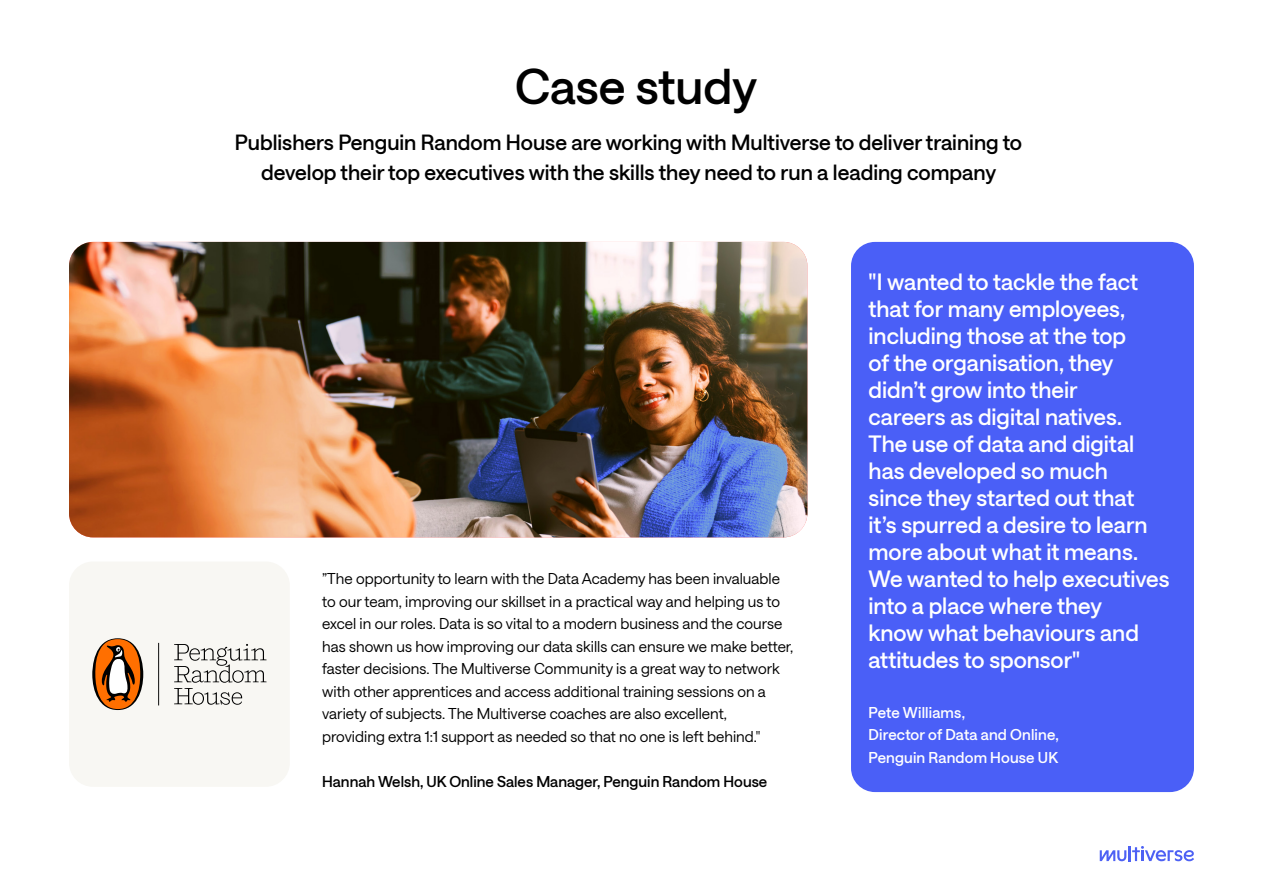
<style>
.page{position:relative;width:1263px;height:893px;background:#fff}
.page>*{position:absolute;margin:0;border:0;box-sizing:border-box;transform-origin:0 0}
.t1{font:500 48px "Saans";color:#000}
.t2{font:500 22.5px/27px "Saans";color:#fff}
.t3{font:500 21px/30px "Saans";color:#000;text-align:center}
.t4{font:15px/22.5px "Saans";color:#000}
.t5{font:500 15px/22.5px "Saans";letter-spacing:.01em;color:#fff}
.t6{font:500 15px "Saans";color:#000}
</style>
<div class="page">
<svg style="left:1100px;top:846px;width:94px;height:15px"></svg>
<div style="left:851px;top:242px;width:343px;height:550px;background:#4a5ff7;border-radius:24px"></div>
<img style="left:69px;top:242px;width:738px;height:295px">
<div style="left:69px;top:561px;width:221px;height:226px;background:#f8f7f3;border-radius:24px"></div>
<div style="left:92px;top:638px;width:51px;height:72px;background:#000;border-radius:50%"></div>
<svg style="left:94px;top:639px;width:47px;height:70px"></svg>
<svg style="left:174px;top:644px;width:93px;height:61px"></svg>
<svg style="left:158px;top:643px;width:1px;height:62px"></svg>
<p class="t1" style="left:515px;top:51px;width:244px">Case study</p>
<p class="t3" style="left:235px;top:126px;width:789px">Publishers Penguin Random House are working with Multiverse to deliver training to develop their top executives with the skills they need to run a leading company</p>
<p class="t4" style="left:322px;top:566px;width:473px">”The opportunity to learn with the Data Academy has been invaluable to our team, improving our skillset in a practical way and helping us to excel in our roles. Data is so vital to a modern business and the course has shown us how improving our data skills can ensure we make better, faster decisions. The Multiverse Community is a great way to network with other apprentices and access additional training sessions on a variety of subjects. The Multiverse coaches are also excellent,<br>providing extra 1:1 support as needed so that no one is left behind."</p>
<p class="t6" style="left:322px;top:770px;width:447px">Hannah Welsh, UK Online Sales Manager, Penguin Random House</p>
<p class="t2" style="left:868px;top:267px;width:302px">"I wanted to tackle the fact that for many employees, including those at the top<br>of the organisation, they didn’t grow into their<br>careers as digital natives.<br>The use of data and digital has developed so much<br>since they started out that<br>it’s spurred a desire to learn more about what it means.<br>We wanted to help executives into a place where they<br>know what behaviours and attitudes to sponsor"</p>
<p class="t5" style="left:868px;top:700px;width:192px">Pete Williams,<br>Director of Data and Online,<br>Penguin Random House UK</p>
</div>
